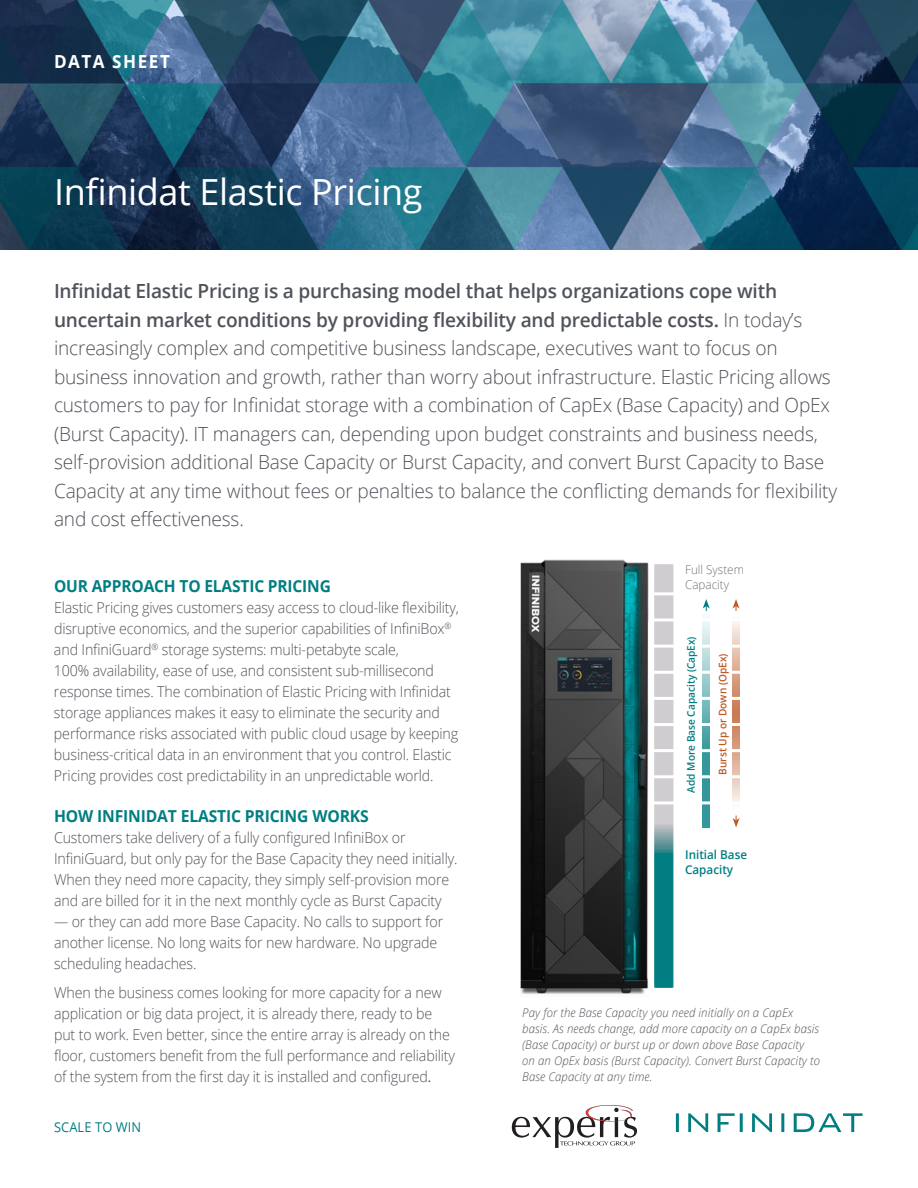
<style>
.page{position:relative;width:918px;height:1188px;background:#fff}
.page>*{position:absolute;margin:0;border:0;box-sizing:border-box;transform-origin:0 0}
.t1{font:36px "Open Sans";letter-spacing:-.01em;color:#fff}
.t2{font:300 19.5px/28.5px "Open Sans";letter-spacing:-.01em;color:#4f535a}
.t3{font:700 18px "Open Sans";letter-spacing:.09em;color:#fff;scale:.95 1}
.t4{font:700 16.5px "Open Sans";letter-spacing:-.01em;color:#007e82;scale:.95 1}
.t5{font:700 16.5px "Open Sans";letter-spacing:-.01em;color:#007e82;scale:.94 1}
.t6{font:300 15px/21px "Open Sans";letter-spacing:-.01em;color:#4f535a;scale:.95 1}
.t7{font:13.5px "Open Sans";letter-spacing:.01em;color:#007e82;scale:.95 1}
.t8{font:600 12.15px/15px "Open Sans";color:#007e82;scale:.96 1}
.t9{font:300 12.15px/15px "Open Sans";color:#757176;scale:.96 1}
.t10{font:italic 300 12px/16px "Open Sans";letter-spacing:.01em;color:#4f535a;scale:.95 1}
.t11{font:600 10.5px "Open Sans";color:#007e82;scale:.96 1}
.t12{font:600 10.5px "Open Sans";color:#bc5a28;scale:.96 1}
.s1{font-weight:600}
.s2{font-family:"Adobe Hebrew";font-weight:400}
</style>
<div class="page">
<svg style="left:654px;top:565px;width:19px;height:422px;background:#84b0b3"></svg>
<img style="left:0;top:0;width:918px;height:250px">
<svg style="left:676px;top:1113px;width:187px;height:19px"></svg>
<img style="left:520px;top:559px;width:129px;height:435px">
<svg style="left:703px;top:622px;width:7px;height:206px"></svg>
<svg style="left:732px;top:607px;width:8px;height:212px"></svg>
<hr style="left:649px;top:801px;width:108px;height:3px;background:#fff">
<hr style="left:649px;top:775px;width:108px;height:3px;background:#fff">
<hr style="left:649px;top:749px;width:108px;height:3px;background:#fff">
<hr style="left:649px;top:723px;width:108px;height:3px;background:#fff">
<hr style="left:649px;top:697px;width:108px;height:3px;background:#fff">
<hr style="left:649px;top:671px;width:108px;height:3px;background:#fff">
<hr style="left:649px;top:618px;width:108px;height:3px;background:#fff">
<hr style="left:649px;top:645px;width:108px;height:3px;background:#fff">
<hr style="left:649px;top:592px;width:108px;height:3px;background:#fff">
<svg style="left:703px;top:599px;width:7px;height:12px"></svg>
<svg style="left:733px;top:599px;width:6px;height:12px"></svg>
<svg style="left:733px;top:816px;width:7px;height:12px"></svg>
<img style="left:511px;top:1105px;width:126px;height:43px">
<p class="t3" style="left:54px;top:49px;width:124px">DATA SHEET</p>
<h1 class="t1" style="left:54px;top:167px;width:370px">Infinidat Elastic Pricing</h1>
<p class="t2" style="left:54px;top:276px;width:785px"><span class="s1">Infinidat Elastic Pricing is a purchasing model that helps organizations cope with uncertain market conditions by providing flexibility and predictable costs.</span> In today’s increasingly complex and competitive business landscape, executives want to focus on business innovation and growth, rather than worry about infrastructure. Elastic Pricing allows customers to pay for Infinidat storage with a combination of CapEx (Base Capacity) and OpEx (Burst Capacity). IT managers can, depending upon budget constraints and business needs, self-provision additional Base Capacity or Burst Capacity, and convert Burst Capacity to Base Capacity at any time without fees or penalties to balance the conflicting demands for flexibility and cost effectiveness.</p>
<p class="t5" style="left:54px;top:574px;width:296px">OUR APPROACH TO ELASTIC PRICING</p>
<p class="t6" style="left:54px;top:597px;width:428px">Elastic Pricing gives customers easy access to cloud-like flexibility, disruptive economics, and the superior capabilities of InfiniBox<sup>® </sup>and InfiniGuard<sup>®</sup> storage systems: multi-petabyte scale,<br>100% availability, ease of use, and consistent sub-millisecond response times. The combination of Elastic Pricing with Infinidat storage appliances makes it easy to eliminate the security and performance risks associated with public cloud usage by keeping business-critical data in an environment that you control. Elastic Pricing provides cost predictability in an unpredictable world.</p>
<p class="t4" style="left:54px;top:805px;width:333px">HOW INFINIDAT ELASTIC PRICING WORKS</p>
<p class="t6" style="left:54px;top:827px;width:426px">Customers take delivery of a fully configured InfiniBox or InfiniGuard, but only pay for the Base Capacity they need initially.<br>When they need more capacity, they simply self-provision more and are billed for it in the next monthly cycle as Burst Capacity</p>
<p class="t6" style="left:54px;top:911px;width:411px">— or they can add more Base Capacity. No calls to support for another license. No long waits for new hardware. No upgrade scheduling headaches.</p>
<p class="t6" style="left:54px;top:981px;width:424px">When the business comes looking for more capacity for a new application or big data project, it is already there, ready to be put to work. Even better, since the entire array is already on the floor, customers benefit from the full performance and reliability of the system from the first day it is installed and configured<span class="s2">.</span></p>
<p class="t7" style="left:54px;top:1118px;width:93px">SCALE TO WIN</p>
<p class="t9" style="left:685px;top:562px;width:63px">Full System<br>Capacity</p>
<p class="t11" style="left:684px;top:793px;width:164px;rotate:-90deg">Add More Base Capacity (CapEx)</p>
<p class="t12" style="left:716px;top:775px;width:128px;rotate:-90deg">Burst Up or Down (OpEx)</p>
<p class="t8" style="left:685px;top:847px;width:66px">Initial Base<br>Capacity</p>
<p class="t10" style="left:522px;top:1004px;width:315px">Pay for the Base Capacity you need initially on a CapEx basis. As needs change, add more capacity on a CapEx basis (Base Capacity) or burst up or down above Base Capacity<br>on an OpEx basis (Burst Capacity). Convert Burst Capacity to Base Capacity at any time.</p>
</div>
